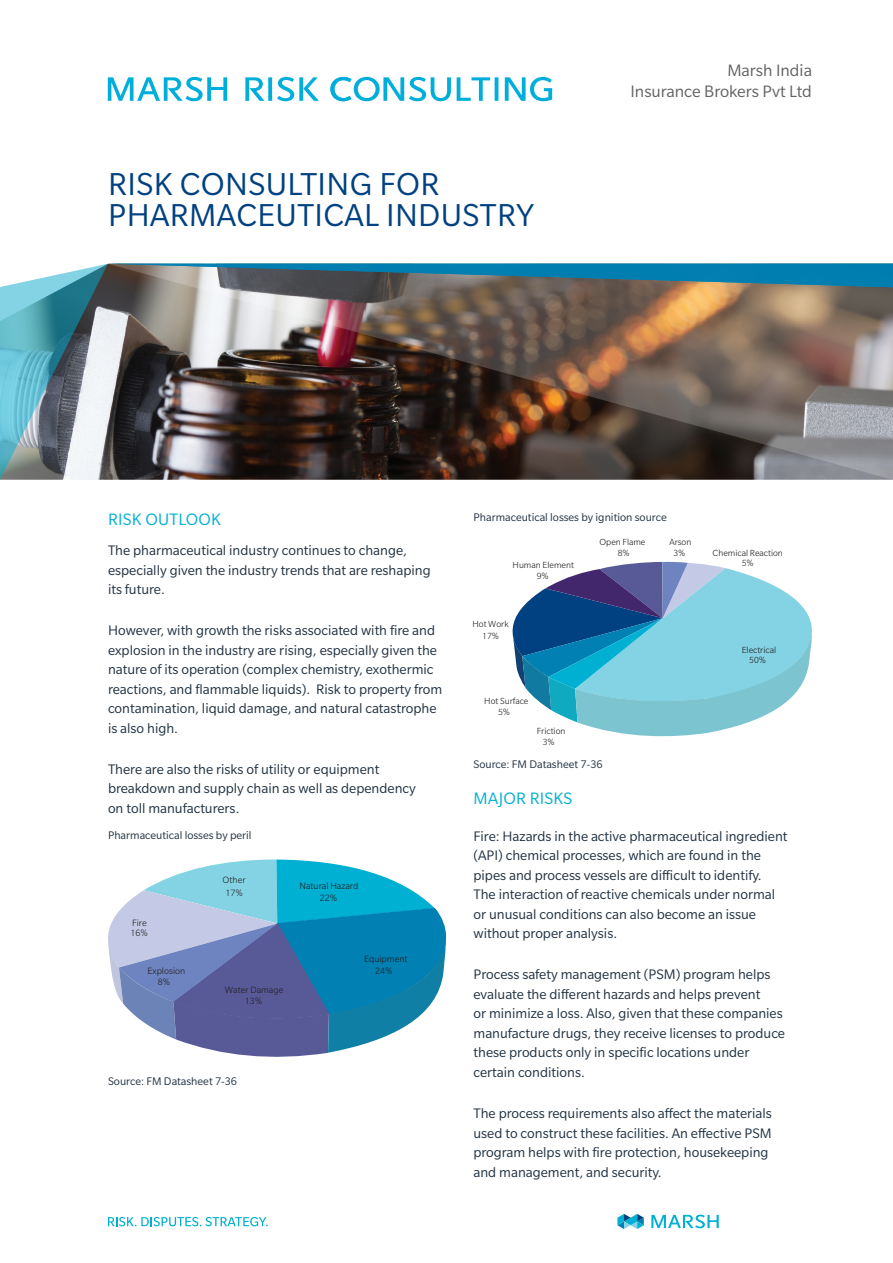
<style>
.page{position:relative;width:893px;height:1263px;background:#fff}
.page>*{position:absolute;margin:0;border:0;box-sizing:border-box;transform-origin:0 0}
.t1{font:34.5px/31.5px "Slate Pro";letter-spacing:.01em;color:#014181}
.t2{font:18px/21px "Slate Pro";color:#636366;text-align:right}
.t3{font:18px "Slate Pro";letter-spacing:.01em;color:#00b0d3}
.t4{font:15px/19.5px "Slate Pro";color:#213242}
.t5{font:12px "Slate Pro";color:#213242}
.t6{font:300 9.9px/12.3px "Slate Pro";color:#231f20;text-align:center}
.t7{font:300 9.6px/10.2px "Slate Pro";color:#231f20;text-align:center}
</style>
<div class="page">
<img style="left:0;top:264px;width:893px;height:216px">
<svg style="left:108px;top:77px;width:119px;height:24px"></svg>
<svg style="left:245px;top:77px;width:74px;height:24px"></svg>
<svg style="left:457px;top:77px;width:41px;height:24px"></svg>
<svg style="left:505px;top:77px;width:47px;height:24px"></svg>
<svg style="left:330px;top:77px;width:121px;height:24px"></svg>
<svg style="left:108px;top:1217px;width:160px;height:9px"></svg>
<svg style="left:617px;top:1214px;width:27px;height:15px"></svg>
<svg style="left:651px;top:1214px;width:68px;height:14px"></svg>
<svg style="left:512px;top:562px;width:300px;height:175px"></svg>
<svg style="left:108px;top:859px;width:338px;height:198px"></svg>
<h1 class="t1" style="left:108px;top:168px;width:428px">RISK CONSULTING FOR<br>PHARMACEUTICAL INDUSTRY</h1>
<p class="t2" style="left:630px;top:59px;width:183px">Marsh India<br>Insurance Brokers Pvt Ltd</p>
<p class="t3" style="left:108px;top:510px;width:115px">RISK OUTLOOK</p>
<p class="t4" style="left:108px;top:541px;width:324px">The pharmaceutical industry continues to change, especially given the industry trends that are reshaping its future.</p>
<p class="t4" style="left:108px;top:621px;width:336px">However, with growth the risks associated with fire and explosion in the industry are rising, especially given the nature of its operation (complex chemistry, exothermic reactions, and flammable liquids). Risk to property from contamination, liquid damage, and natural catastrophe is also high.</p>
<p class="t4" style="left:108px;top:759px;width:309px">There are also the risks of utility or equipment breakdown and supply chain as well as dependency on toll manufacturers.</p>
<p class="t5" style="left:108px;top:829px;width:145px">Pharmaceutical losses by peril</p>
<p class="t6" style="left:130px;top:918px;width:19px;line-height:10.2px;text-align:left">Fire<br>16%</p>
<p class="t6" style="left:147px;top:966px;width:39px;line-height:10.5px">Explosion<br>8%</p>
<p class="t6" style="left:223px;top:874px;width:24px;text-align:left">Other<br>17%</p>
<p class="t6" style="left:300px;top:880px;width:60px">Natural Hazard<br>22%</p>
<p class="t6" style="left:225px;top:984px;width:60px;line-height:10.6px">Water Damage<br>13%</p>
<p class="t6" style="left:364px;top:953px;width:45px">Equipment<br>24%</p>
<p class="t5" style="left:108px;top:1075px;width:131px">Source: FM Datasheet 7-36</p>
<p class="t5" style="left:473px;top:511px;width:195px">Pharmaceutical losses by ignition source</p>
<p class="t7" style="left:513px;top:560px;width:63px;line-height:10.6px">Human Element<br>9%</p>
<p class="t7" style="left:472px;top:618px;width:38px;line-height:12.5px">Hot Work<br>17%</p>
<p class="t7" style="left:484px;top:695px;width:46px;line-height:11.2px">Hot Surface<br>5%</p>
<p class="t7" style="left:537px;top:725px;width:30px;line-height:11.1px">Friction<br>3%</p>
<p class="t7" style="left:599px;top:537px;width:47px">Open Flame<br>8%</p>
<p class="t7" style="left:669px;top:537px;width:23px">Arson<br>3%</p>
<p class="t7" style="left:713px;top:547px;width:72px">Chemical Reaction<br>5%</p>
<p class="t7" style="left:742px;top:645px;width:36px;line-height:9.6px">Electrical<br>50%</p>
<p class="t5" style="left:473px;top:758px;width:131px">Source: FM Datasheet 7-36</p>
<p class="t3" style="left:474px;top:789px;width:100px">MAJOR RISKS</p>
<p class="t4" style="left:473px;top:826px;width:316px">Fire: Hazards in the active pharmaceutical ingredient (API) chemical processes, which are found in the pipes and process vessels are difficult to identify.<br>The interaction of reactive chemicals under normal or unusual conditions can also become an issue without proper analysis.</p>
<p class="t4" style="left:473px;top:965px;width:313px">Process safety management (PSM) program helps evaluate the different hazards and helps prevent<br>or minimize a loss. Also, given that these companies manufacture drugs, they receive licenses to produce these products only in specific locations under certain conditions.</p>
<p class="t4" style="left:473px;top:1103px;width:300px">The process requirements also affect the materials used to construct these facilities. An effective PSM program helps with fire protection, housekeeping and management, and security.</p>
</div>
